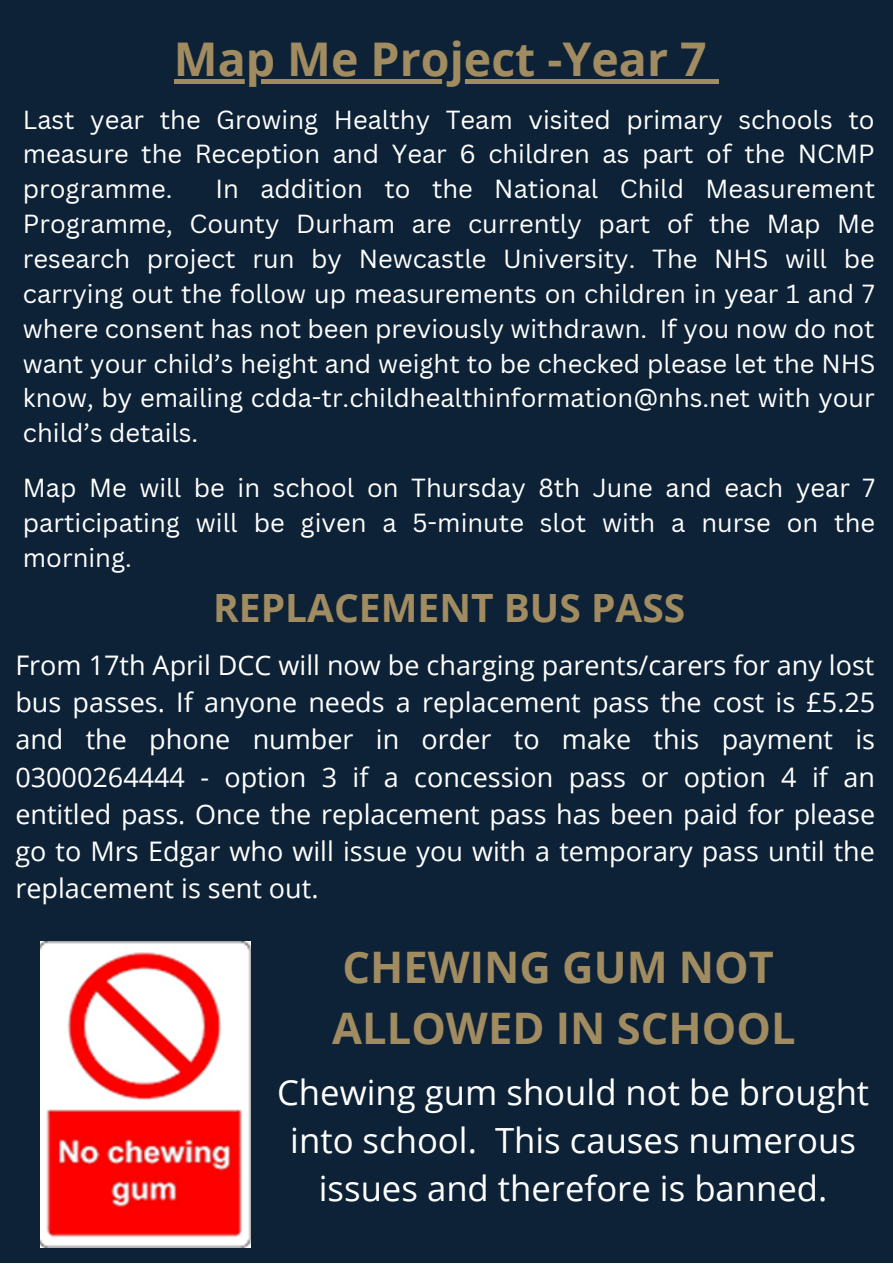
<style>
.page{position:relative;width:893px;height:1264px;background:#fff}
.page>*{position:absolute;margin:0;border:0;box-sizing:border-box;transform-origin:0 0}
.t1{font:700 46.5px "Open Sans";color:#a18b60}
.t2{font:700 43.5px "Open Sans";color:#a18b60}
.t3{font:700 39px "Open Sans";color:#a18b60}
.t4{font:34.65px/48.3px "Open Sans";color:#fff;text-align:center}
.t5{font:27px/37px "Open Sans";color:#fff;text-align:justify}
.t6{font:25.5px/34.8px "Canva Sans";color:#fff;text-align:justify}
</style>
<div class="page">
<div style="left:0;top:0;width:892px;height:1262px;background:#0d2236"></div>
<img style="left:40px;top:941px;width:210px;height:306px">
<div style="left:174px;top:79px;width:532px;height:5px;background:#a18b60"></div>
<div style="left:706px;top:79px;width:12px;height:5px;background:#a18b60"></div>
<p class="t1" style="left:174px;top:26px;width:534px">Map Me Project -Year 7</p>
<p class="t6" style="left:23px;top:101px;width:853px">Last year the Growing Healthy Team visited primary schools to measure the Reception and Year 6 children as part of the NCMP programme.</p>
<p class="t6" style="left:23px;top:171px;width:854px;text-indent:192px">In addition to the National Child Measurement Programme, County Durham are currently part of the Map Me research project run by Newcastle University. The NHS will be carrying out the follow up measurements on children in year 1 and 7 where consent has not been previously withdrawn. If you now do not want your child’s height and weight to be checked please let the NHS know, by emailing cdda-tr.childhealthinformation@nhs.net with your child’s details.</p>
<p class="t6" style="left:23px;top:470px;width:853px">Map Me will be in school on Thursday 8th June and each year 7 participating will be given a 5-minute slot with a nurse on the morning.</p>
<p class="t3" style="left:213px;top:580px;width:473px">REPLACEMENT BUS PASS</p>
<p class="t5" style="left:15px;top:646px;width:861px">From 17th April DCC will now be charging parents/carers for any lost bus passes. If anyone needs a replacement pass the cost is £5.25 and the phone number in order to make this payment is 03000264444 - option 3 if a concession pass or option 4 if an entitled pass. Once the replacement pass has been paid for please go to Mrs Edgar who will issue you with a temporary pass until the replacement is sent out.</p>
<p class="t2" style="left:342px;top:936px;width:433px">CHEWING GUM NOT</p>
<p class="t2" style="left:332px;top:997px;width:464px">ALLOWED IN SCHOOL</p>
<p class="t4" style="left:277px;top:1066px;width:593px">Chewing gum should not be brought into school. This causes numerous issues and therefore is banned.</p>
</div>
